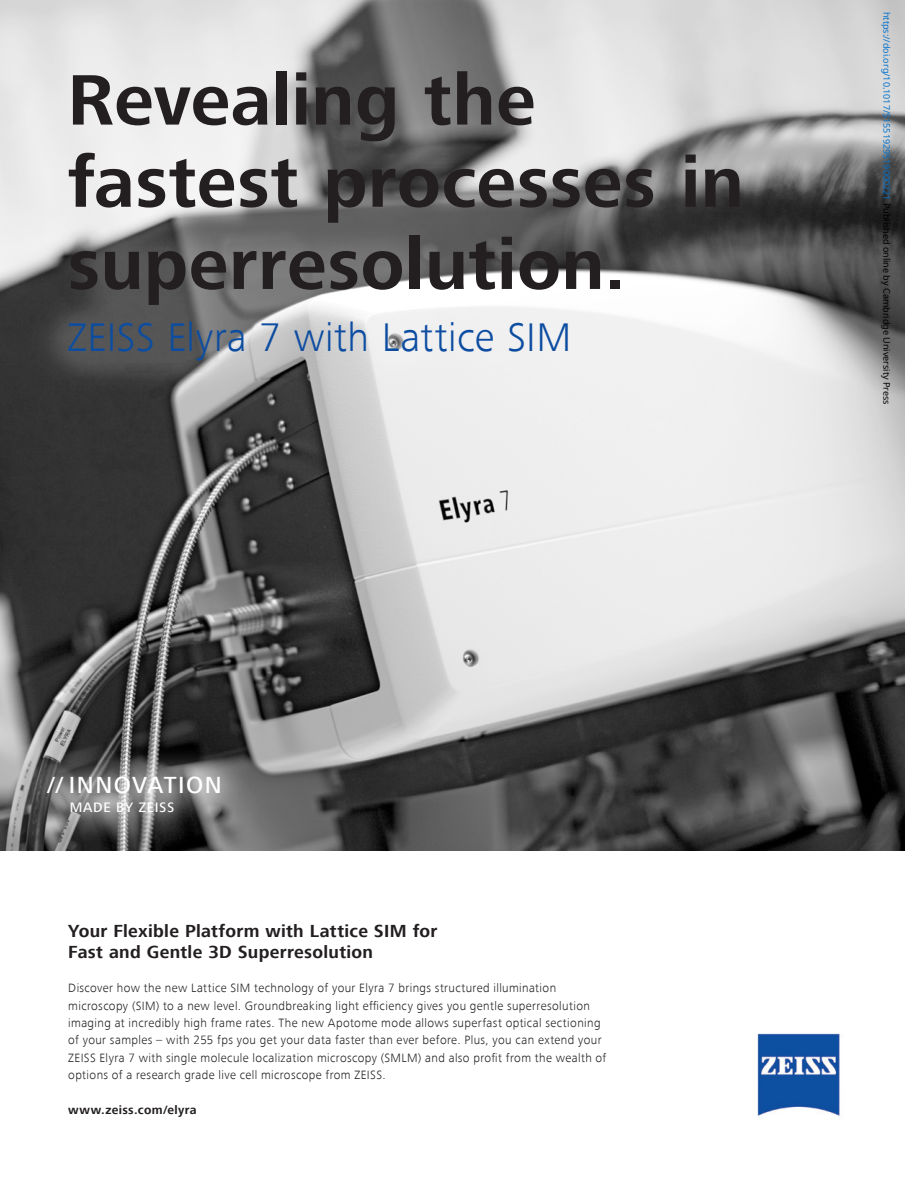
<style>
.page{position:relative;width:905px;height:1188px;background:#fff}
.page>*{position:absolute;margin:0;border:0;box-sizing:border-box;transform-origin:0 0}
.t1{font:700 73.95px/82.2px "ZEISS Frutiger Next W1 G";letter-spacing:.005em;color:#231f20}
.t2{font:300 41.1px "ZEISS Frutiger Next W1 G";letter-spacing:.01em;color:#0d4da1}
.t3{font:500 24px "ZEISS Frutiger Next W1 G";letter-spacing:.065em;color:#fff}
.t4{font:700 18px/21px "ZEISS Frutiger Next W1 G";letter-spacing:.02em;color:#231f20}
.t5{font:500 14.1px "ZEISS Frutiger Next W1 G";letter-spacing:.05em;color:#fff}
.t6{font:300 12.45px/17.4px "ZEISS Frutiger Next W1 G";letter-spacing:.03em;color:#231f20}
.t7{font:700 12.45px "ZEISS Frutiger Next W1 G";letter-spacing:.035em;color:#231f20}
.t8{font:9px "Noto Sans";color:#0172cf}
.s1{color:#000}
</style>
<div class="page">
<img style="left:0;top:0;width:904px;height:850px">
<div style="left:18px;top:745px;width:232px;height:99px;background:#fff;opacity:.83"></div>
<img style="left:757px;top:1033px;width:83px;height:84px">
<h1 class="t1" style="left:68px;top:61px;width:678px">Revealing the fastest processes in superresolution.</h1>
<h2 class="t2" style="left:68px;top:313px;width:505px">ZEISS Elyra 7 with Lattice SIM</h2>
<p class="t8" style="left:893px;top:12px;width:394px;rotate:90deg">https://doi.org/10.1017/S1551929519000221 <span class="s1">Published online by Cambridge University Press</span></p>
<h3 class="t3" style="left:47px;top:771px;width:176px">// INNOVATION</h3>
<p class="t5" style="left:70px;top:799px;width:106px">MADE BY ZEISS</p>
<h3 class="t4" style="left:68px;top:921px;width:370px">Your Flexible Platform with Lattice SIM for<br>Fast and Gentle 3D Superresolution</h3>
<p class="t6" style="left:68px;top:979px;width:539px">Discover how the new Lattice SIM technology of your Elyra 7 brings structured illumination microscopy (SIM) to a new level. Groundbreaking light efficiency gives you gentle superresolution imaging at incredibly high frame rates. The new Apotome mode allows superfast optical sectioning of your samples – with 255 fps you get your data faster than ever before. Plus, you can extend your ZEISS Elyra 7 with single molecule localization microscopy (SMLM) and also profit from the wealth of options of a research grade live cell microscope from ZEISS.</p>
<p class="t7" style="left:68px;top:1102px;width:130px">www.zeiss.com/elyra</p>
</div>
